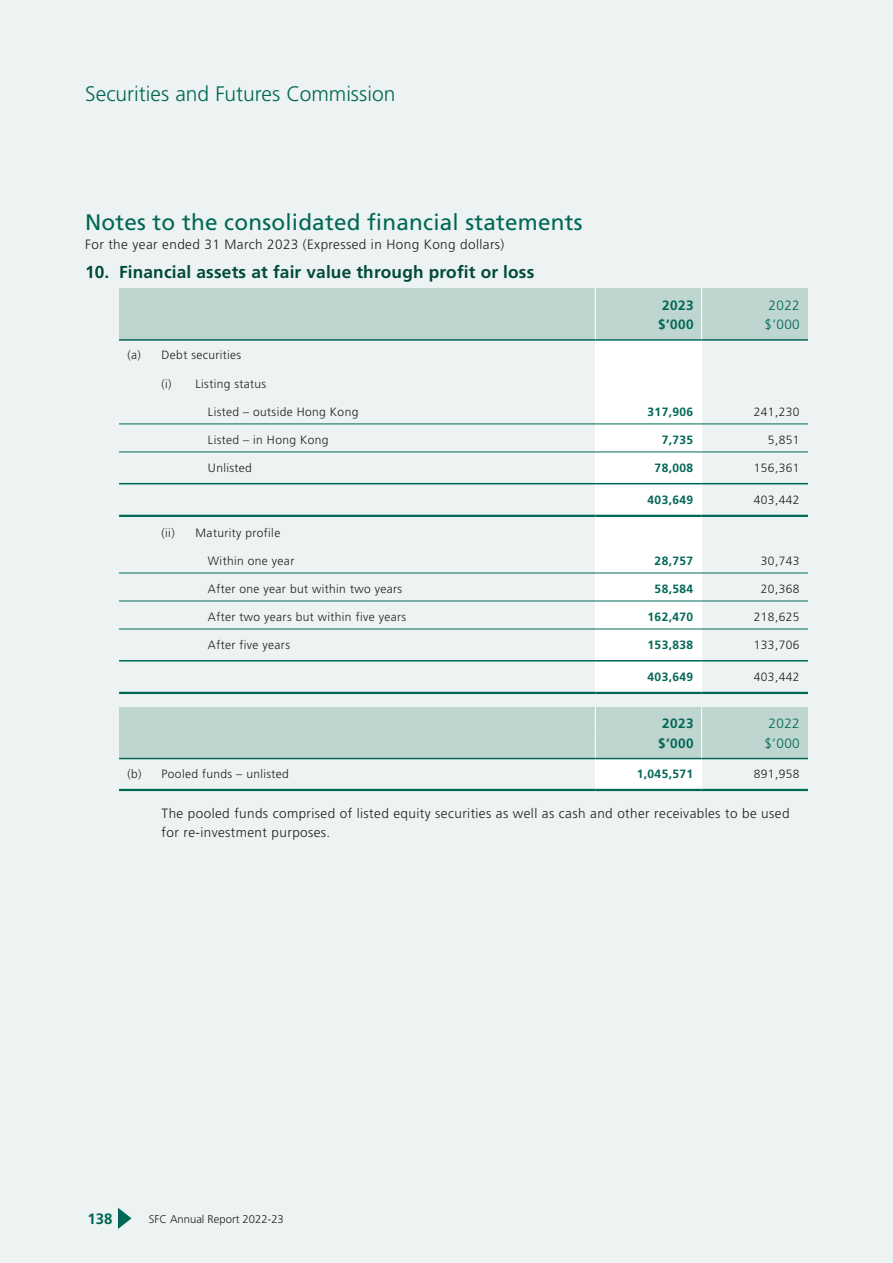
<style>
.page{position:relative;width:893px;height:1263px;background:#ecf3f2}
.page>*{position:absolute;margin:0;border:0;box-sizing:border-box;transform-origin:0 0}
.t1{font:22.5px "Frutiger LT Std";letter-spacing:.01em;color:#006756}
.t2{font:300 21px "Frutiger LT Std";color:#006756}
.t3{font:700 17.25px "Frutiger LT Std";letter-spacing:.01em;color:#00493b}
.t4{font:700 15px "Frutiger LT Std";color:#006756}
.t5{font:300 13.5px/18.8px "Frutiger LT Std";letter-spacing:.03em;color:#231f20}
.t6{font:700 13.5px "Frutiger LT Std";letter-spacing:.03em;color:#006756}
.t7{font:300 13.5px "Frutiger LT Std";letter-spacing:.03em;color:#006756}
.t8{font:300 12px "Frutiger LT Std";letter-spacing:.03em;color:#231f20}
.t9{font:700 12px "Frutiger LT Std";letter-spacing:.03em;color:#006756}
.t10{font:300 11.25px "Frutiger LT Std";color:#231f20}
</style>
<div class="page">
<svg style="left:118px;top:1208px;width:14px;height:21px"></svg>
<div style="left:119px;top:288px;width:476px;height:24px;background:#bed5d0"></div>
<div style="left:595px;top:288px;width:107px;height:24px;background:#bed5d0"></div>
<div style="left:702px;top:288px;width:106px;height:24px;background:#bed5d0"></div>
<div style="left:119px;top:312px;width:476px;height:28px;background:#bed5d0"></div>
<div style="left:595px;top:312px;width:107px;height:28px;background:#bed5d0"></div>
<div style="left:702px;top:312px;width:106px;height:28px;background:#bed5d0"></div>
<div style="left:595px;top:340px;width:107px;height:28px;background:#fff"></div>
<div style="left:595px;top:368px;width:107px;height:28px;background:#fff"></div>
<div style="left:595px;top:396px;width:107px;height:28px;background:#fff"></div>
<div style="left:595px;top:424px;width:107px;height:28px;background:#fff"></div>
<div style="left:595px;top:452px;width:107px;height:28px;background:#fff"></div>
<svg style="left:595px;top:480px;width:107px;height:2px"></svg>
<div style="left:595px;top:484px;width:107px;height:28px;background:#fff"></div>
<svg style="left:595px;top:512px;width:107px;height:3px"></svg>
<div style="left:595px;top:517px;width:107px;height:28px;background:#fff"></div>
<div style="left:595px;top:545px;width:107px;height:28px;background:#fff"></div>
<div style="left:595px;top:573px;width:107px;height:28px;background:#fff"></div>
<div style="left:595px;top:601px;width:107px;height:28px;background:#fff"></div>
<div style="left:595px;top:629px;width:107px;height:28px;background:#fff"></div>
<hr style="left:595px;top:657px;width:107px;height:4px;background:#fff">
<div style="left:595px;top:661px;width:107px;height:28px;background:#fff"></div>
<svg style="left:595px;top:689px;width:107px;height:3px"></svg>
<hr style="left:119px;top:339px;width:476px;height:2px;background:#006756">
<hr style="left:702px;top:339px;width:106px;height:2px;background:#006756">
<hr style="left:119px;top:423px;width:476px;height:1px;background:#006756">
<hr style="left:119px;top:451px;width:476px;height:1px;background:#006756">
<hr style="left:119px;top:573px;width:476px;height:1px;background:#006756">
<hr style="left:119px;top:601px;width:476px;height:1px;background:#006756">
<hr style="left:119px;top:629px;width:476px;height:1px;background:#006756">
<hr style="left:595px;top:423px;width:107px;height:1px;background:#006756">
<hr style="left:595px;top:451px;width:107px;height:1px;background:#006756">
<hr style="left:595px;top:573px;width:107px;height:1px;background:#006756">
<hr style="left:595px;top:601px;width:107px;height:1px;background:#006756">
<hr style="left:595px;top:629px;width:107px;height:1px;background:#006756">
<hr style="left:702px;top:423px;width:106px;height:1px;background:#006756">
<hr style="left:702px;top:451px;width:106px;height:1px;background:#006756">
<hr style="left:702px;top:573px;width:106px;height:1px;background:#006756">
<hr style="left:702px;top:601px;width:106px;height:1px;background:#006756">
<hr style="left:702px;top:629px;width:106px;height:1px;background:#006756">
<svg style="left:595px;top:288px;width:1px;height:51px"></svg>
<svg style="left:701px;top:288px;width:1px;height:51px"></svg>
<hr style="left:595px;top:339px;width:107px;height:2px;background:#006756">
<hr style="left:119px;top:483px;width:476px;height:1px;background:#006756">
<hr style="left:595px;top:483px;width:107px;height:1px;background:#006756">
<hr style="left:702px;top:483px;width:106px;height:1px;background:#006756">
<hr style="left:119px;top:515px;width:476px;height:2px;background:#006756">
<hr style="left:595px;top:515px;width:107px;height:2px;background:#006756">
<hr style="left:119px;top:660px;width:476px;height:1px;background:#006756">
<hr style="left:595px;top:660px;width:107px;height:1px;background:#006756">
<hr style="left:702px;top:660px;width:106px;height:1px;background:#006756">
<hr style="left:119px;top:692px;width:476px;height:2px;background:#006756">
<hr style="left:595px;top:692px;width:107px;height:2px;background:#006756">
<hr style="left:702px;top:692px;width:106px;height:2px;background:#006756">
<div style="left:119px;top:707px;width:476px;height:23px;background:#bed5d0"></div>
<div style="left:595px;top:707px;width:107px;height:23px;background:#bed5d0"></div>
<div style="left:702px;top:707px;width:106px;height:23px;background:#bed5d0"></div>
<div style="left:119px;top:730px;width:476px;height:28px;background:#bed5d0"></div>
<div style="left:595px;top:730px;width:107px;height:28px;background:#bed5d0"></div>
<div style="left:702px;top:730px;width:106px;height:28px;background:#bed5d0"></div>
<div style="left:595px;top:758px;width:107px;height:28px;background:#fff"></div>
<svg style="left:595px;top:786px;width:107px;height:3px"></svg>
<hr style="left:119px;top:758px;width:476px;height:1px;background:#006756">
<hr style="left:702px;top:758px;width:106px;height:1px;background:#006756">
<svg style="left:595px;top:707px;width:1px;height:51px"></svg>
<svg style="left:701px;top:707px;width:1px;height:51px"></svg>
<hr style="left:595px;top:758px;width:107px;height:1px;background:#006756">
<hr style="left:119px;top:789px;width:476px;height:2px;background:#006756">
<hr style="left:595px;top:789px;width:107px;height:2px;background:#006756">
<hr style="left:702px;top:789px;width:106px;height:2px;background:#006756">
<hr style="left:702px;top:515px;width:106px;height:2px;background:#006756">
<h2 class="t2" style="left:85px;top:82px;width:312px">Securities and Futures Commission</h2>
<p class="t1" style="left:85px;top:208px;width:499px">Notes to the consolidated financial statements</p>
<p class="t5" style="left:85px;top:235px;width:421px">For the year ended 31 March 2023 (Expressed in Hong Kong dollars)</p>
<p class="t3" style="left:85px;top:262px;width:451px">10. Financial assets at fair value through profit or loss</p>
<p class="t6" style="left:662px;top:297px;width:33px">2023</p>
<p class="t7" style="left:769px;top:297px;width:33px">2022</p>
<p class="t6" style="left:658px;top:316px;width:37px">$’000</p>
<p class="t7" style="left:764px;top:317px;width:37px">$’000</p>
<p class="t8" style="left:128px;top:349px;width:15px">(a)</p>
<p class="t8" style="left:162px;top:349px;width:81px">Debt securities</p>
<p class="t8" style="left:162px;top:377px;width:106px">(i) Listing status</p>
<p class="t8" style="left:208px;top:405px;width:152px">Listed – outside Hong Kong</p>
<p class="t9" style="left:648px;top:404px;width:47px">317,906</p>
<p class="t8" style="left:754px;top:405px;width:47px">241,230</p>
<p class="t8" style="left:208px;top:433px;width:122px">Listed – in Hong Kong</p>
<p class="t9" style="left:662px;top:432px;width:33px">7,735</p>
<p class="t8" style="left:768px;top:433px;width:33px">5,851</p>
<p class="t8" style="left:208px;top:461px;width:45px">Unlisted</p>
<p class="t9" style="left:655px;top:460px;width:40px">78,008</p>
<p class="t8" style="left:754px;top:461px;width:47px">156,361</p>
<p class="t9" style="left:648px;top:493px;width:47px">403,649</p>
<p class="t8" style="left:754px;top:493px;width:47px">403,442</p>
<p class="t8" style="left:162px;top:526px;width:15px">(ii)</p>
<p class="t8" style="left:196px;top:526px;width:86px">Maturity profile</p>
<p class="t8" style="left:208px;top:554px;width:88px">Within one year</p>
<p class="t9" style="left:655px;top:553px;width:40px">28,757</p>
<p class="t8" style="left:761px;top:554px;width:40px">30,743</p>
<p class="t8" style="left:208px;top:582px;width:196px">After one year but within two years</p>
<p class="t9" style="left:655px;top:581px;width:40px">58,584</p>
<p class="t8" style="left:761px;top:582px;width:40px">20,368</p>
<p class="t8" style="left:208px;top:610px;width:200px">After two years but within five years</p>
<p class="t9" style="left:648px;top:609px;width:47px">162,470</p>
<p class="t8" style="left:754px;top:610px;width:47px">218,625</p>
<p class="t8" style="left:208px;top:638px;width:84px">After five years</p>
<p class="t9" style="left:648px;top:637px;width:47px">153,838</p>
<p class="t8" style="left:754px;top:638px;width:47px">133,706</p>
<p class="t9" style="left:648px;top:670px;width:47px">403,649</p>
<p class="t8" style="left:754px;top:670px;width:47px">403,442</p>
<p class="t6" style="left:662px;top:716px;width:33px">2023</p>
<p class="t7" style="left:769px;top:716px;width:33px">2022</p>
<p class="t6" style="left:658px;top:735px;width:37px">$’000</p>
<p class="t7" style="left:764px;top:735px;width:37px">$’000</p>
<p class="t8" style="left:128px;top:767px;width:16px">(b)</p>
<p class="t8" style="left:162px;top:767px;width:129px">Pooled funds – unlisted</p>
<p class="t9" style="left:637px;top:767px;width:58px">1,045,571</p>
<p class="t8" style="left:754px;top:767px;width:47px">891,958</p>
<p class="t5" style="left:162px;top:804px;width:629px">The pooled funds comprised of listed equity securities as well as cash and other receivables to be used for re-investment purposes.</p>
<p class="t4" style="left:87px;top:1210px;width:27px">138</p>
<p class="t10" style="left:149px;top:1212px;width:137px">SFC Annual Report 2022-23</p>
</div>
